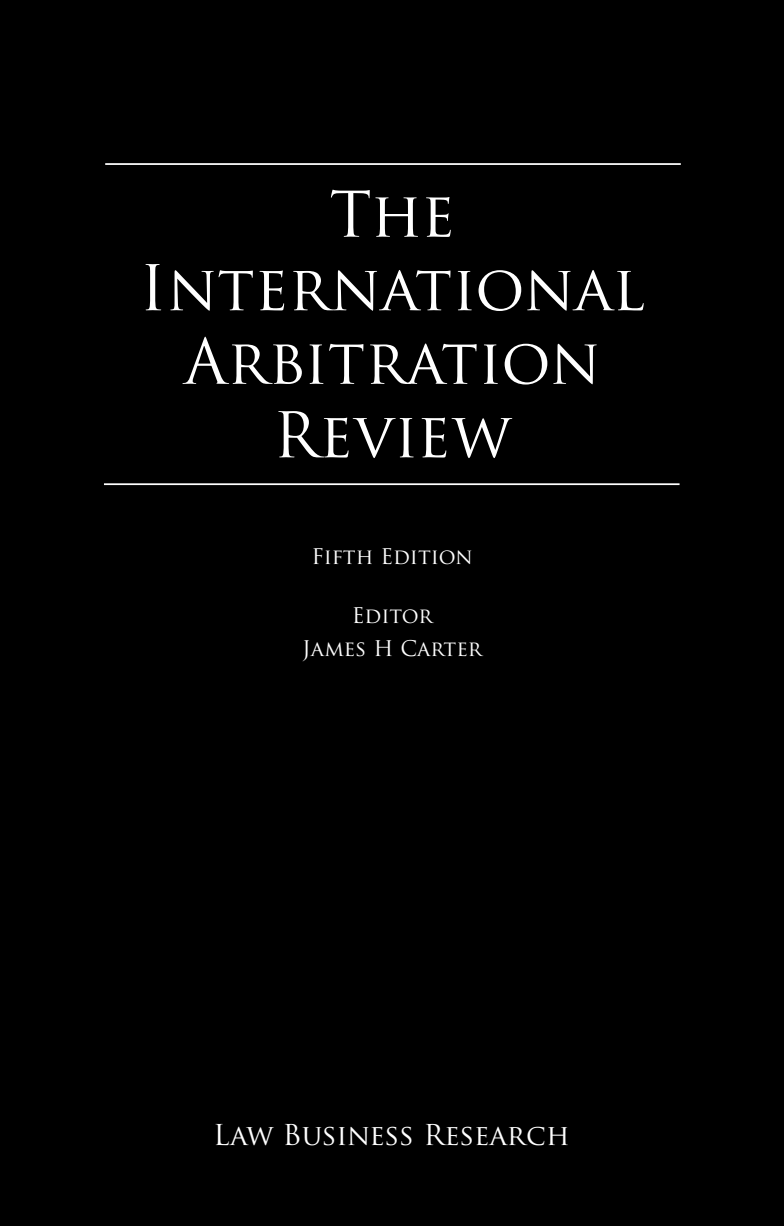
<style>
.page{position:relative;width:784px;height:1226px;background:#fff}
.page>*{position:absolute;margin:0;border:0;box-sizing:border-box;transform-origin:0 0}
.t1{font:61.25px/73.5px "Trajan Pro";color:#fff;text-align:center}
.t2{font:28px "Trajan Pro";color:#fff}
.t3{font:21px/33.2px "Trajan Pro";color:#fff;text-align:center}
</style>
<div class="page">
<div style="left:0;top:0;width:784px;height:1225px;background:#000"></div>
<hr style="left:104px;top:483px;width:575px;height:2px;background:#fff">
<hr style="left:105px;top:163px;width:576px;height:2px;background:#fff">
<p class="t1" style="left:139px;top:177px;width:507px">The<br>International<br>Arbitration<br>Review</p>
<p class="t3" style="left:311px;top:539px;width:163px">Fifth Edition</p>
<p class="t3" style="left:302px;top:598px;width:181px">Editor<br>James H Carter</p>
<p class="t2" style="left:213px;top:1116px;width:358px">Law Business Research</p>
</div>
